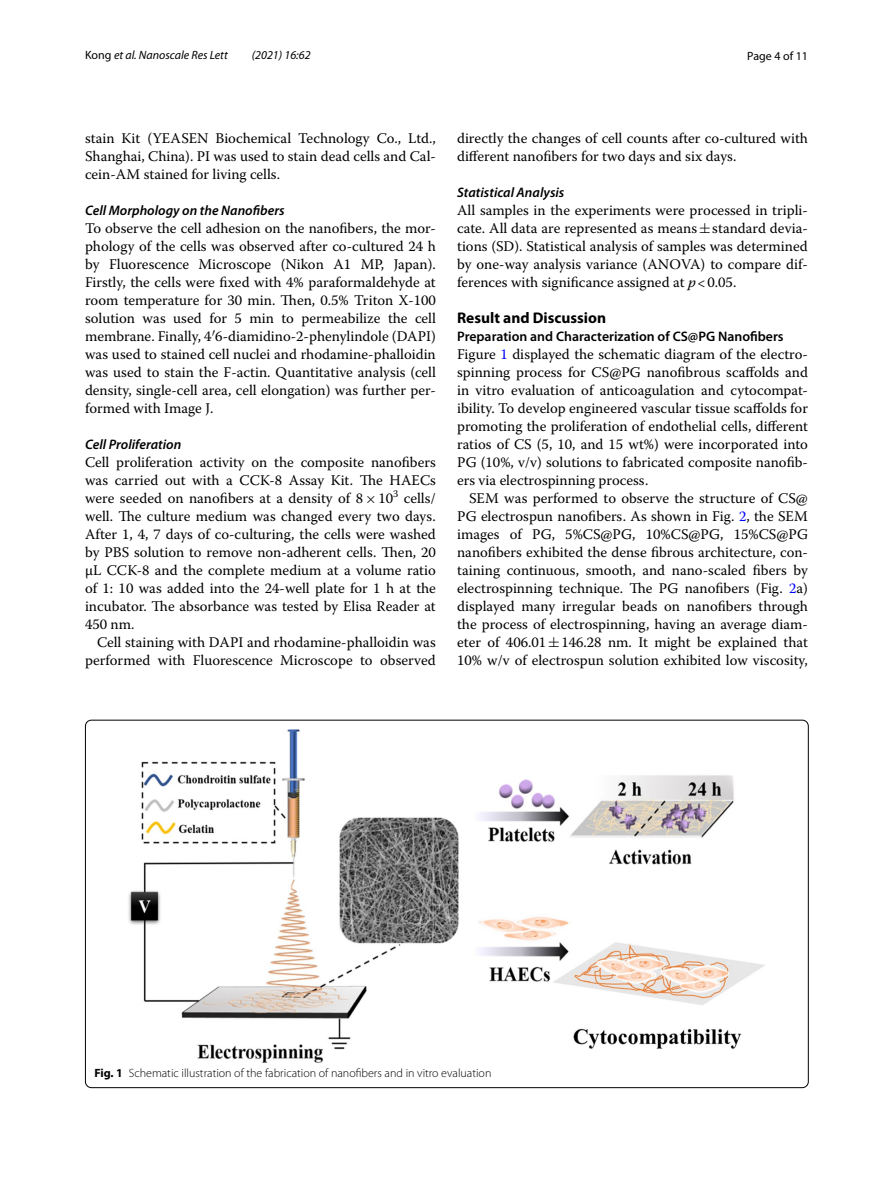
<style>
.page{position:relative;width:893px;height:1187px;background:#fff}
.page>*{position:absolute;margin:0;border:0;box-sizing:border-box;transform-origin:0 0}
.t1{font:700 15.45px "Myriad Pro";color:#000}
.t2{font:14.7px/18px "Warnock Pro";color:#000;text-align:justify}
.t3{font:italic 600 13.8px "Myriad Pro";color:#000}
.t4{font:600 13.8px "Myriad Pro";color:#000}
.t5{font:300 12px "Myriad Pro";color:#000}
.t6{font:italic 12px "Myriad Pro";color:#000}
.t7{font:12px "Myriad Pro";color:#000}
.s1{font-style:normal}
.s2{font-family:"MTSY"}
.s3{font-style:italic}
.s4{color:#00f}
.s5{font-weight:700}
</style>
<div class="page">
<img style="left:128px;top:729px;width:637px;height:333px">
<p class="t6" style="left:85px;top:48px;width:144px"><span class="s1">Kong</span> et al. Nanoscale Res Lett</p>
<p class="t6" style="left:252px;top:48px;width:60px">(2021) 16:62</p>
<p class="t7" style="left:747px;top:48px;width:62px">Page 4 of 11</p>
<p class="t2" style="left:85px;top:128px;width:352px">stain Kit (YEASEN Biochemical Technology Co., Ltd., Shanghai, China). PI was used to stain dead cells and Cal&shy;cein-AM stained for living cells.</p>
<p class="t3" style="left:85px;top:201px;width:201px">Cell Morphology on the Nanofibers</p>
<p class="t2" style="left:85px;top:218px;width:352px">To observe the cell adhesion on the nanofibers, the mor&shy;phology of the cells was observed after co-cultured 24 h by Fluorescence Microscope (Nikon A1 MP, Japan).<br>Firstly, the cells were fixed with 4% paraformaldehyde at room temperature for 30 min. Then, 0.5% Triton X-100 solution was used for 5 min to permeabilize the cell membrane. Finally, 4 6-diamidino-2-phenylindole (DAPI) was used to stained cell nuclei and rhodamine-phalloidin was used to stain the F-actin. Quantitative analysis (cell density, single-cell area, cell elongation) was further per&shy;formed with Image J.</p>
<p class="t3" style="left:85px;top:435px;width:98px">Cell Proliferation</p>
<p class="t2" style="left:85px;top:452px;width:352px">Cell proliferation activity on the composite nanofibers was carried out with a CCK-8 Assay Kit. The HAECs were seeded on nanofibers at a density of 8<span class="s2">×</span> -10<sup>3</sup> cells/ well. The culture medium was changed every two days.<br>After 1, 4, 7 days of co-culturing, the cells were washed by PBS solution to remove non-adherent cells. Then, 20 μL CCK-8 and the complete medium at a volume ratio of 1: 10 was added into the 24-well plate for 1 h at the incubator. The absorbance was tested by Elisa Reader at 450 nm.</p>
<p class="t2" style="left:85px;top:632px;width:352px;text-align:right">Cell staining with DAPI and rhodamine-phalloidin was performed with Fluorescence Microscope to observed</p>
<p class="t2" style="left:457px;top:128px;width:352px">directly the changes of cell counts after co-cultured with different nanofibers for two days and six days.</p>
<p class="t3" style="left:457px;top:183px;width:109px">Statistical Analysis</p>
<p class="t2" style="left:457px;top:200px;width:352px">All samples in the experiments were processed in tripli&shy;cate. All data are represented as means<span class="s2">±</span>standard devia&shy;tions (SD). Statistical analysis of samples was determined by one-way analysis variance (ANOVA) to compare dif&shy;ferences with significance assigned at <span class="s3">p</span>&lt;0.05.</p>
<p class="t1" style="left:457px;top:307px;width:150px">Result and Discussion</p>
<p class="t4" style="left:457px;top:327px;width:328px">Preparation and Characterization of CS@PG Nanofibers</p>
<p class="t2" style="left:457px;top:344px;width:352px">Figure <span class="s4">1</span> displayed the schematic diagram of the electro&shy;spinning process for CS@PG nanofibrous scaffolds and in vitro evaluation of anticoagulation and cytocompat&shy;ibility. To develop engineered vascular tissue scaffolds for promoting the proliferation of endothelial cells, different ratios of CS (5, 10, and 15 wt%) were incorporated into PG (10%, v/v) solutions to fabricated composite nanofib&shy;ers via electrospinning process.</p>
<p class="t2" style="left:457px;top:488px;width:352px;text-indent:12px">SEM was performed to observe the structure of CS@ PG electrospun nanofibers. As shown in Fig. <span class="s4">2</span>, the SEM images of PG, 5%CS@PG, 10%CS@PG, 15%CS@PG nanofibers exhibited the dense fibrous architecture, con&shy;taining continuous, smooth, and nano-scaled fibers by electrospinning technique. The PG nanofibers (Fig. <span class="s4">2</span>a) displayed many irregular beads on nanofibers through the process of electrospinning, having an average diam&shy;eter of 406.01<span class="s2">±</span>146.28 nm. It might be explained that 10% w/v of electrospun solution exhibited low viscosity,</p>
<p class="t5" style="left:94px;top:1066px;width:398px"><span class="s5">Fig. 1</span> Schematic illustration of the fabrication of nanofibers and in vitro evaluation</p>
</div>
